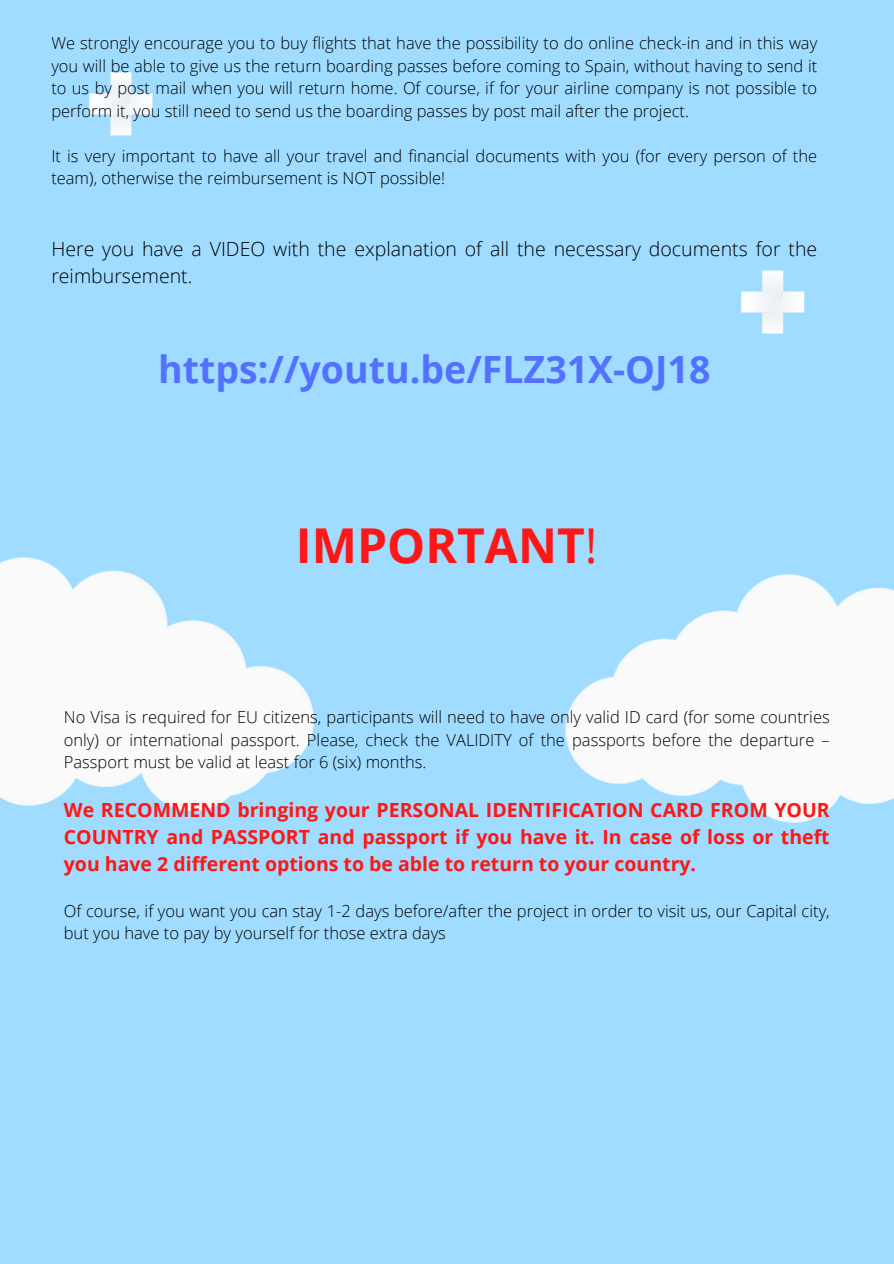
<style>
.page{position:relative;width:894px;height:1264px;background:#fff}
.page>*{position:absolute;margin:0;border:0;box-sizing:border-box;transform-origin:0 0}
.t1{font:700 48px "Open Sans";color:#ff1616}
.t2{font:700 37.5px "Open Sans";color:#5271ff}
.t3{font:700 19.5px/27px "Open Sans";color:#ff1616;text-align:justify}
.t4{font:300 19.5px/27px "Open Sans";color:#000}
.t5{font:300 16.5px/22.5px "Open Sans";color:#000;text-align:justify}
.s1{font-weight:400}
</style>
<div class="page">
<div style="left:0;top:0;width:893px;height:1263px;background:#a0dcff"></div>
<img style="left:0;top:557px;width:313px;height:253px">
<img style="left:565px;top:574px;width:328px;height:249px">
<svg style="left:89px;top:72px;width:63px;height:63px"></svg>
<svg style="left:741px;top:270px;width:63px;height:63px"></svg>
<h4 class="t5" style="left:51px;top:32px;width:767px">We strongly encourage you to buy flights that have the possibility to do online check-in and in this way you will be able to give us the return boarding passes before coming to Spain, without having to send it to us by post mail when you will return home. Of course, if for your airline company is not possible to perform it, you still need to send us the boarding passes by post mail after the project.</h4>
<h2 class="t5" style="left:51px;top:144px;width:767px">It is very important to have all your travel and financial documents with you (for every person of the team), otherwise the reimbursement is NOT possible!</h2>
<p class="t4" style="left:51px;top:235px;width:767px">Here you have a VIDEO with the explanation of all the necessary documents for the reimbursement.</p>
<p class="t2" style="left:158px;top:342px;width:553px">https://youtu.be/FLZ31X-OJ18</p>
<p class="t1" style="left:296px;top:512px;width:303px">IMPORTANT<span class="s1">!</span></p>
<h1 class="t5" style="left:64px;top:705px;width:767px">No Visa is required for EU citizens, participants will need to have only valid ID card (for some countries only) or international passport. Please, check the VALIDITY of the passports before the departure – Passport must be valid at least for 6 (six) months.</h1>
<p class="t3" style="left:64px;top:795px;width:767px">We RECOMMEND bringing your PERSONAL IDENTIFICATION CARD FROM YOUR COUNTRY and PASSPORT and passport if you have it. In case of loss or theft you have 2 different options to be able to return to your country.</p>
<p class="t5" style="left:64px;top:899px;width:767px">Of course, if you want you can stay 1-2 days before/after the project in order to visit us, our Capital city, but you have to pay by yourself for those extra days</p>
</div>
